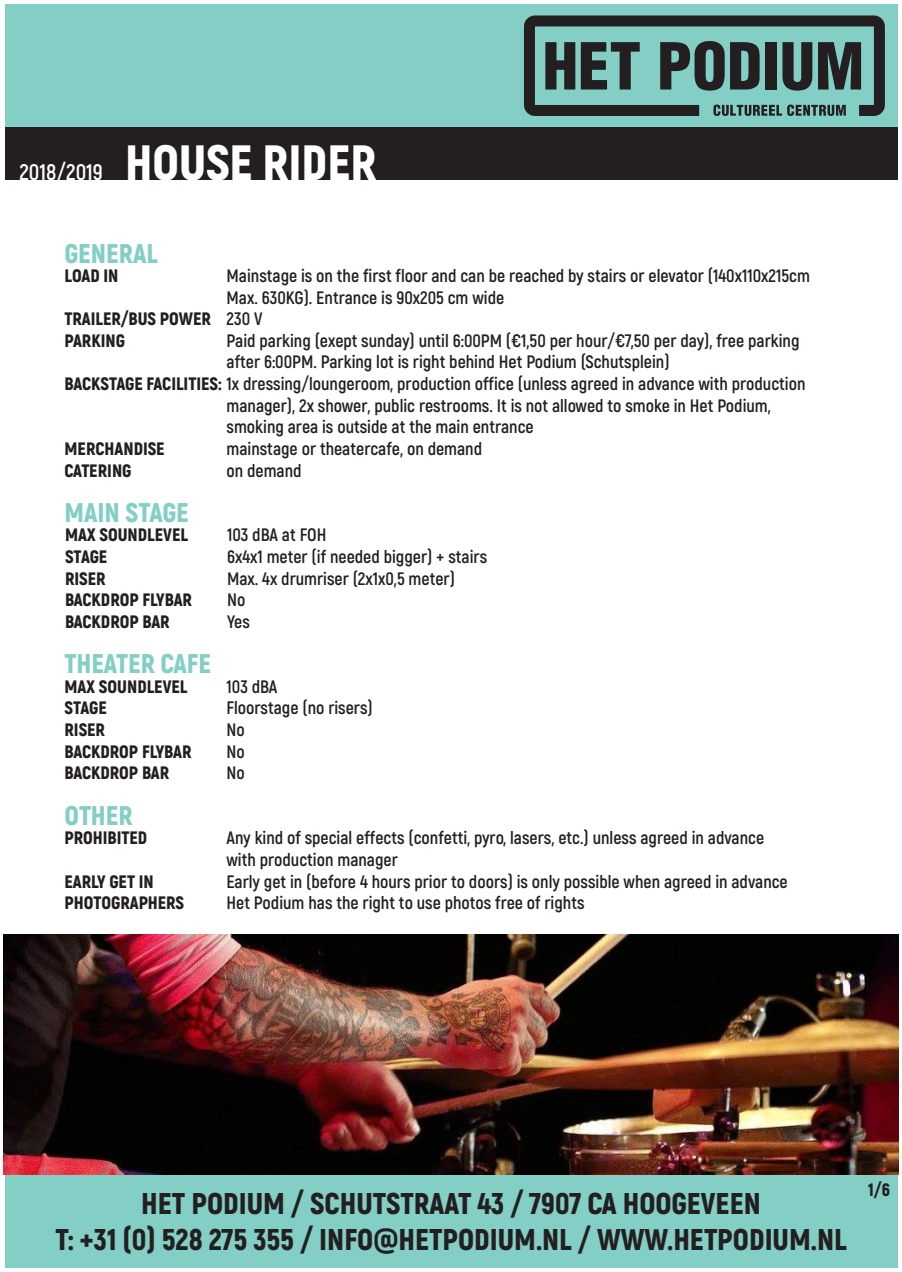
<style>
.page{position:relative;width:902px;height:1272px;background:#fff}
.page>*{position:absolute;margin:0;border:0;box-sizing:border-box;transform-origin:0 0}
.t1{font:900 49.5px "Akrobat";color:#fff}
.t2{font:900 30px/36px "Akrobat";color:#231f20;text-align:center}
.t3{font:900 27px "Akrobat";color:#83cec5}
.t4{font:700 22.5px "Akrobat";color:#fff}
.t5{font:700 18px/21.6px "Akrobat";color:#231f20}
.t6{font:900 18px "Akrobat";color:#231f20}
.s1{font-weight:700}
.s2{font-weight:900}
</style>
<div class="page">
<div style="left:5px;top:4px;width:892px;height:124px;background:#83cec5"></div>
<div style="left:5px;top:128px;width:892px;height:52px;background:#231f20"></div>
<div style="left:5px;top:1174px;width:892px;height:93px;background:#83cec5"></div>
<svg style="left:524px;top:15px;width:361px;height:101px"></svg>
<img style="left:4px;top:935px;width:894px;height:239px">
<p class="t4" style="left:20px;top:158px;width:85px">2018/2019</p>
<h1 class="t1" style="left:125px;top:131px;width:253px">HOUSE RIDER</h1>
<h3 class="t3" style="left:65px;top:236px;width:95px">GENERAL</h3>
<p class="t6" style="left:65px;top:264px;width:55px">LOAD IN</p>
<p class="t5" style="left:227px;top:265px;width:585px">Mainstage is on the first floor and can be reached by stairs or elevator (140x110x215cm</p>
<p class="t5" style="left:227px;top:286px;width:279px">Max. 630KG). Entrance is 90x205 cm wide</p>
<p class="t6" style="left:65px;top:307px;width:199px">TRAILER/BUS POWER <span class="s1">230 V</span></p>
<p class="t6" style="left:65px;top:329px;width:62px">PARKING</p>
<p class="t5" style="left:227px;top:330px;width:574px">Paid parking (exept sunday) until 6:00PM (€1,50 per hour/€7,50 per day), free parking</p>
<p class="t5" style="left:227px;top:351px;width:445px">after 6:00PM. Parking lot is right behind Het Podium (Schutsplein)</p>
<p class="t5" style="left:65px;top:373px;width:742px"><span class="s2">BACKSTAGE FACILITIES:</span> 1x dressing/loungeroom, production office (unless agreed in advance with production</p>
<p class="t5" style="left:227px;top:394px;width:546px">manager), 2x shower, public restrooms. It is not allowed to smoke in Het Podium,</p>
<p class="t5" style="left:227px;top:416px;width:309px">smoking area is outside at the main entrance</p>
<p class="t6" style="left:65px;top:437px;width:102px">MERCHANDISE</p>
<p class="t5" style="left:227px;top:438px;width:257px">mainstage or theatercafe, on demand</p>
<p class="t6" style="left:65px;top:458px;width:69px">CATERING</p>
<p class="t5" style="left:227px;top:459px;width:77px">on demand</p>
<h3 class="t3" style="left:65px;top:495px;width:126px">MAIN STAGE</h3>
<p class="t6" style="left:65px;top:523px;width:124px">MAX SOUNDLEVEL</p>
<p class="t5" style="left:227px;top:524px;width:101px">103 dBA at FOH</p>
<p class="t6" style="left:65px;top:545px;width:44px">STAGE</p>
<p class="t5" style="left:227px;top:546px;width:262px">6x4x1 meter (if needed bigger) + stairs</p>
<p class="t6" style="left:65px;top:566px;width:42px">RISER</p>
<p class="t5" style="left:227px;top:567px;width:229px">Max. 4x drumriser (2x1x0,5 meter)</p>
<p class="t6" style="left:65px;top:588px;width:128px">BACKDROP FLYBAR</p>
<p class="t5" style="left:227px;top:589px;width:20px">No</p>
<p class="t6" style="left:65px;top:610px;width:106px">BACKDROP BAR</p>
<p class="t5" style="left:227px;top:610px;width:24px">Yes</p>
<h3 class="t3" style="left:65px;top:646px;width:148px">THEATER CAFE</h3>
<p class="t6" style="left:65px;top:675px;width:124px">MAX SOUNDLEVEL</p>
<p class="t5" style="left:227px;top:676px;width:53px">103 dBA</p>
<p class="t6" style="left:65px;top:696px;width:44px">STAGE</p>
<p class="t5" style="left:227px;top:697px;width:148px">Floorstage (no risers)</p>
<p class="t6" style="left:65px;top:718px;width:42px">RISER</p>
<p class="t5" style="left:227px;top:719px;width:20px">No</p>
<p class="t6" style="left:65px;top:740px;width:128px">BACKDROP FLYBAR</p>
<p class="t5" style="left:227px;top:740px;width:20px">No</p>
<p class="t6" style="left:65px;top:761px;width:106px">BACKDROP BAR</p>
<p class="t5" style="left:227px;top:762px;width:20px">No</p>
<h3 class="t3" style="left:65px;top:798px;width:70px">OTHER</h3>
<p class="t6" style="left:64px;top:826px;width:84px">PROHIBITED</p>
<p class="t5" style="left:226px;top:827px;width:539px">Any kind of special effects (confetti, pyro, lasers, etc.) unless agreed in advance with production manager</p>
<p class="t6" style="left:64px;top:869px;width:91px">EARLY GET IN</p>
<p class="t5" style="left:226px;top:870px;width:563px">Early get in (before 4 hours prior to doors) is only possible when agreed in advance</p>
<p class="t6" style="left:64px;top:891px;width:121px">PHOTOGRAPHERS</p>
<p class="t5" style="left:226px;top:892px;width:360px">Het Podium has the right to use photos free of rights</p>
<h2 class="t2" style="left:55px;top:1185px;width:793px">HET PODIUM / SCHUTSTRAAT 43 / 7907 CA HOOGEVEEN<br>T: +31 (0) 528 275 355 / INFO@HETPODIUM.NL / WWW.HETPODIUM.NL</h2>
<p class="t6" style="left:868px;top:1178px;width:23px">1/6</p>
</div>
